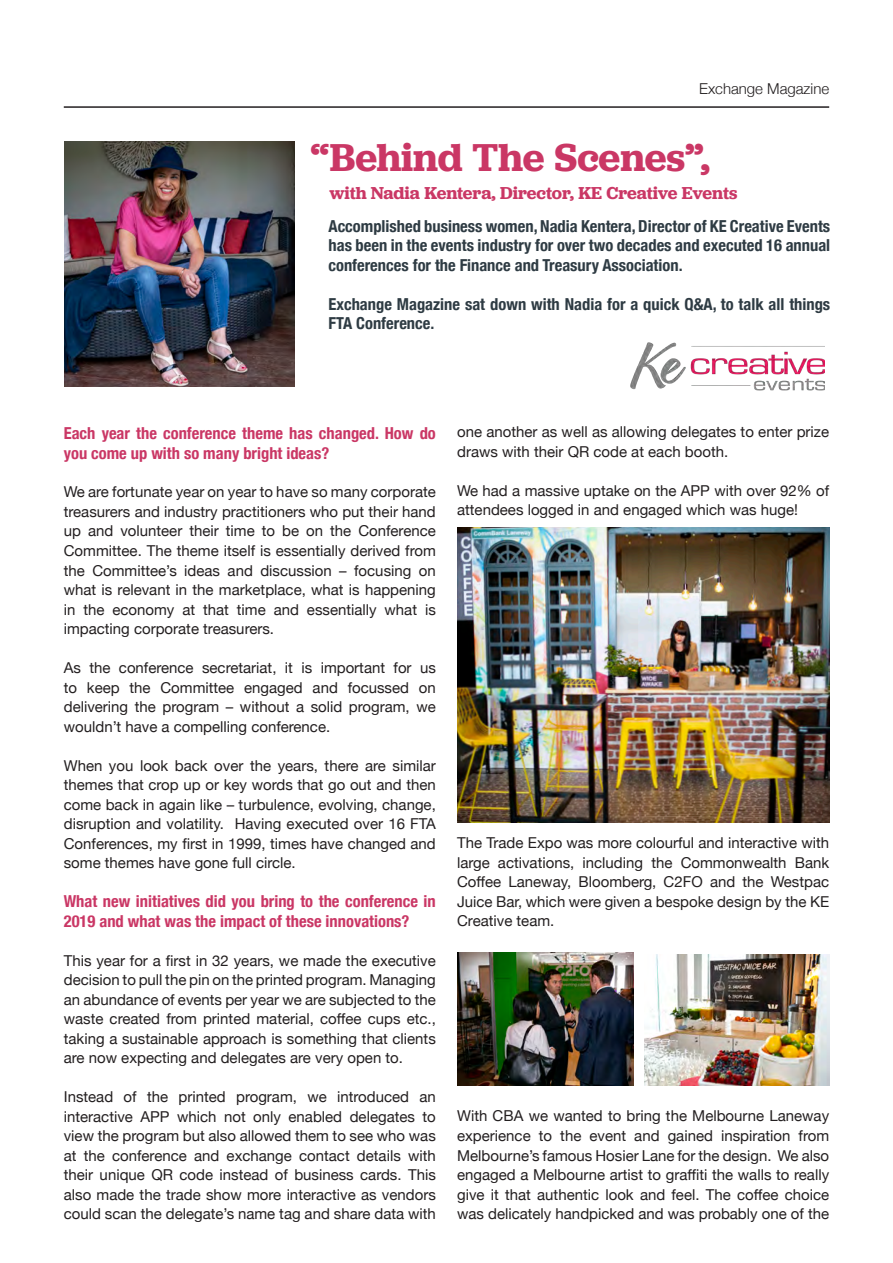
<style>
.page{position:relative;width:893px;height:1263px;background:#fff}
.page>*{position:absolute;margin:0;border:0;box-sizing:border-box;transform-origin:0 0}
.Header_black{font:600 40.5px "Jubilat";letter-spacing:-.005em;color:#ca3765}
.Header_black-2{font:600 18px "Jubilat";letter-spacing:-.005em;color:#ca3765}
.Header_Blue{font:700 condensed 16.5px/19.5px "Helvetica Neue";color:#2e3b43;text-align:justify}
.Header_Blue-2{font:700 condensed 16.5px/19.5px "Helvetica Neue";color:#ca3765}
.Header_Blue-3{font:15px/19.5px "Helvetica Neue";color:#231f20;text-align:justify}
.t1{font:300 15px "Helvetica Neue";color:#231f20}
</style>
<div class="page">
<hr style="left:64px;top:106px;width:765px;height:2px;background:#231f20">
<img style="left:630px;top:342px;width:195px;height:49px">
<img style="left:65px;top:141px;width:229px;height:245px">
<img style="left:457px;top:527px;width:372px;height:296px">
<img style="left:457px;top:952px;width:177px;height:133px">
<img style="left:644px;top:955px;width:185px;height:131px">
<p class="t1" style="left:699px;top:77px;width:132px">Exchange Magazine</p>
<p class="Header_black" style="left:310px;top:131px;width:401px">“Behind The Scenes”,</p>
<p class="Header_black-2" style="left:330px;top:181px;width:409px">with Nadia Kentera, Director, KE Creative Events</p>
<p class="Header_Blue" style="left:328px;top:215px;width:503px">Accomplished business women, Nadia Kentera, Director of KE Creative Events has been in the events industry for over two decades and executed 16 annual conferences for the Finance and Treasury Association.</p>
<p class="Header_Blue" style="left:328px;top:293px;width:503px">Exchange Magazine sat down with Nadia for a quick Q&amp;A, to talk all things<br>FTA Conference.</p>
<p class="Header_Blue-2" style="left:64px;top:422px;width:374px">Each year the conference theme has changed. How do you come up with so many bright ideas?</p>
<p class="Header_Blue-3" style="left:64px;top:483px;width:374px">We are fortunate year on year to have so many corporate treasurers and industry practitioners who put their hand up and volunteer their time to be on the Conference Committee. The theme itself is essentially derived from the Committee’s ideas and discussion – focusing on what is relevant in the marketplace, what is happening in the economy at that time and essentially what is impacting corporate treasurers.</p>
<p class="Header_Blue-3" style="left:64px;top:659px;width:374px">As the conference secretariat, it is important for us to keep the Committee engaged and focussed on delivering the program – without a solid program, we wouldn’t have a compelling conference.</p>
<p class="Header_Blue-3" style="left:64px;top:756px;width:374px">When you look back over the years, there are similar themes that crop up or key words that go out and then come back in again like – turbulence, evolving, change, disruption and volatility. Having executed over 16 FTA Conferences, my first in 1999, times have changed and some themes have gone full circle.</p>
<p class="Header_Blue-2" style="left:64px;top:890px;width:374px">What new initiatives did you bring to the conference in<br>2019 and what was the impact of these innovations?</p>
<p class="Header_Blue-3" style="left:64px;top:951px;width:374px">This year for a first in 32 years, we made the executive decision to pull the pin on the printed program. Managing an abundance of events per year we are subjected to the waste created from printed material, coffee cups etc., taking a sustainable approach is something that clients are now expecting and delegates are very open to.</p>
<p class="Header_Blue-3" style="left:64px;top:1088px;width:374px">Instead of the printed program, we introduced an interactive APP which not only enabled delegates to view the program but also allowed them to see who was at the conference and exchange contact details with their unique QR code instead of business cards. This also made the trade show more interactive as vendors could scan the delegate’s name tag and share data with</p>
<p class="Header_Blue-3" style="left:457px;top:423px;width:374px">one another as well as allowing delegates to enter prize draws with their QR code at each booth.</p>
<p class="Header_Blue-3" style="left:457px;top:482px;width:374px">We had a massive uptake on the APP with over 92% of attendees logged in and engaged which was huge!</p>
<p class="Header_Blue-3" style="left:457px;top:834px;width:374px">The Trade Expo was more colourful and interactive with large activations, including the Commonwealth Bank Coffee Laneway, Bloomberg, C2FO and the Westpac Juice Bar, which were given a bespoke design by the KE Creative team.</p>
<p class="Header_Blue-3" style="left:457px;top:1107px;width:374px">With CBA we wanted to bring the Melbourne Laneway experience to the event and gained inspiration from Melbourne’s famous Hosier Lane for the design. We also engaged a Melbourne artist to graffiti the walls to really give it that authentic look and feel. The coffee choice was delicately handpicked and was probably one of the</p>
</div>
